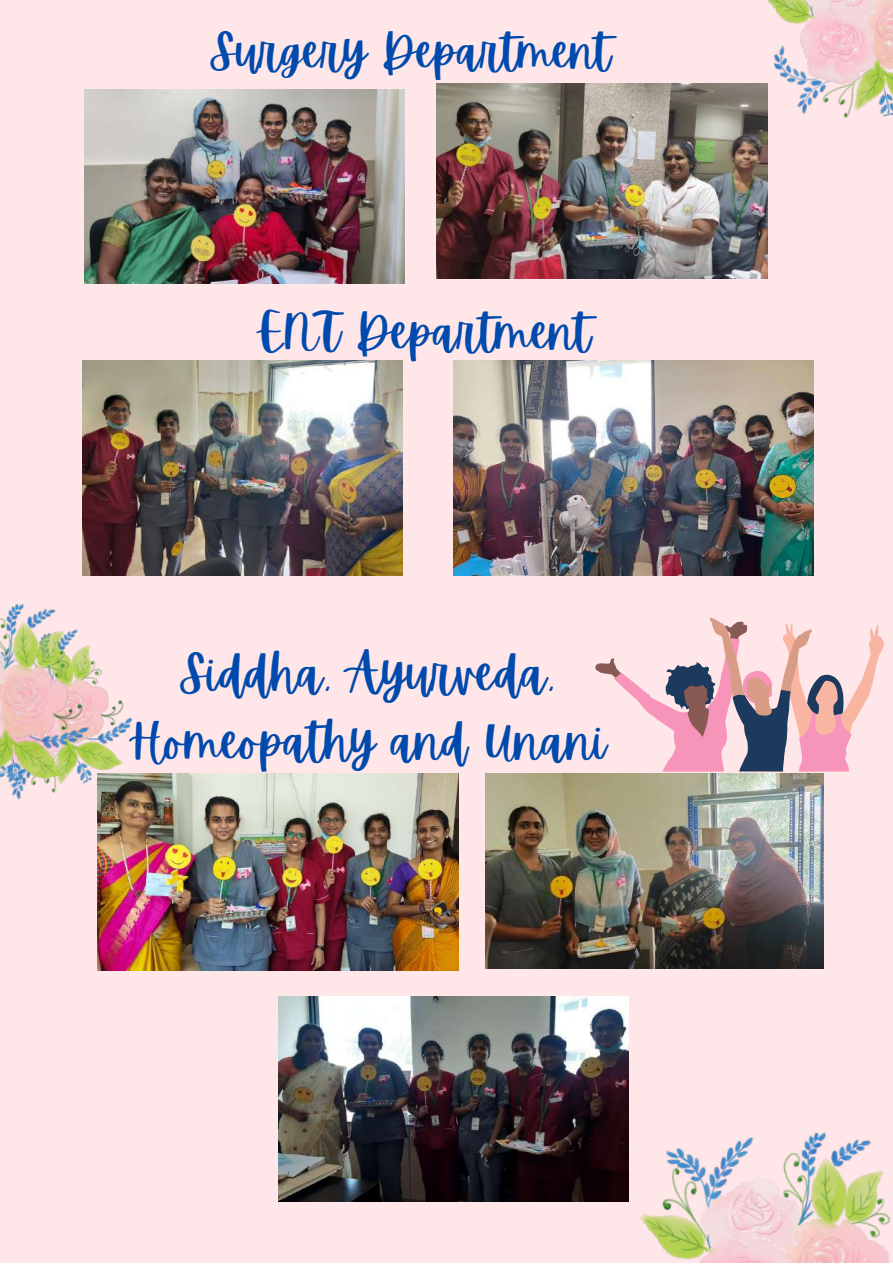
<style>
.page{position:relative;width:893px;height:1264px;background:#fff}
.page>*{position:absolute;margin:0;border:0;box-sizing:border-box;transform-origin:0 0}
.t1{font:49.5px/68.6px "Apricots";color:#004aad;text-align:center}
.t2{font:48.15px "Apricots";color:#004aad}
.t3{font:46.95px "Apricots";color:#004aad}
</style>
<div class="page">
<div style="left:0;top:0;width:892px;height:1262px;background:#ffe6e8"></div>
<img style="left:97px;top:668px;width:35px;height:152px">
<img style="left:624px;top:1108px;width:267px;height:154px">
<img style="left:436px;top:84px;width:331px;height:194px">
<img style="left:752px;top:0;width:140px;height:135px">
<img style="left:84px;top:89px;width:321px;height:195px">
<img style="left:98px;top:773px;width:360px;height:197px">
<img style="left:485px;top:773px;width:338px;height:195px">
<img style="left:278px;top:996px;width:350px;height:205px">
<img style="left:82px;top:361px;width:321px;height:214px">
<svg style="left:595px;top:617px;width:288px;height:154px"></svg>
<img style="left:454px;top:361px;width:359px;height:214px">
<img style="left:0;top:604px;width:97px;height:196px">
<p class="t3" style="left:210px;top:24px;width:402px">Surgery Department</p>
<p class="t2" style="left:259px;top:304px;width:333px">ENT Department</p>
<p class="t1" style="left:128px;top:639px;width:480px">Siddha, Ayurveda,<br>Homeopathy and Unani</p>
</div>
